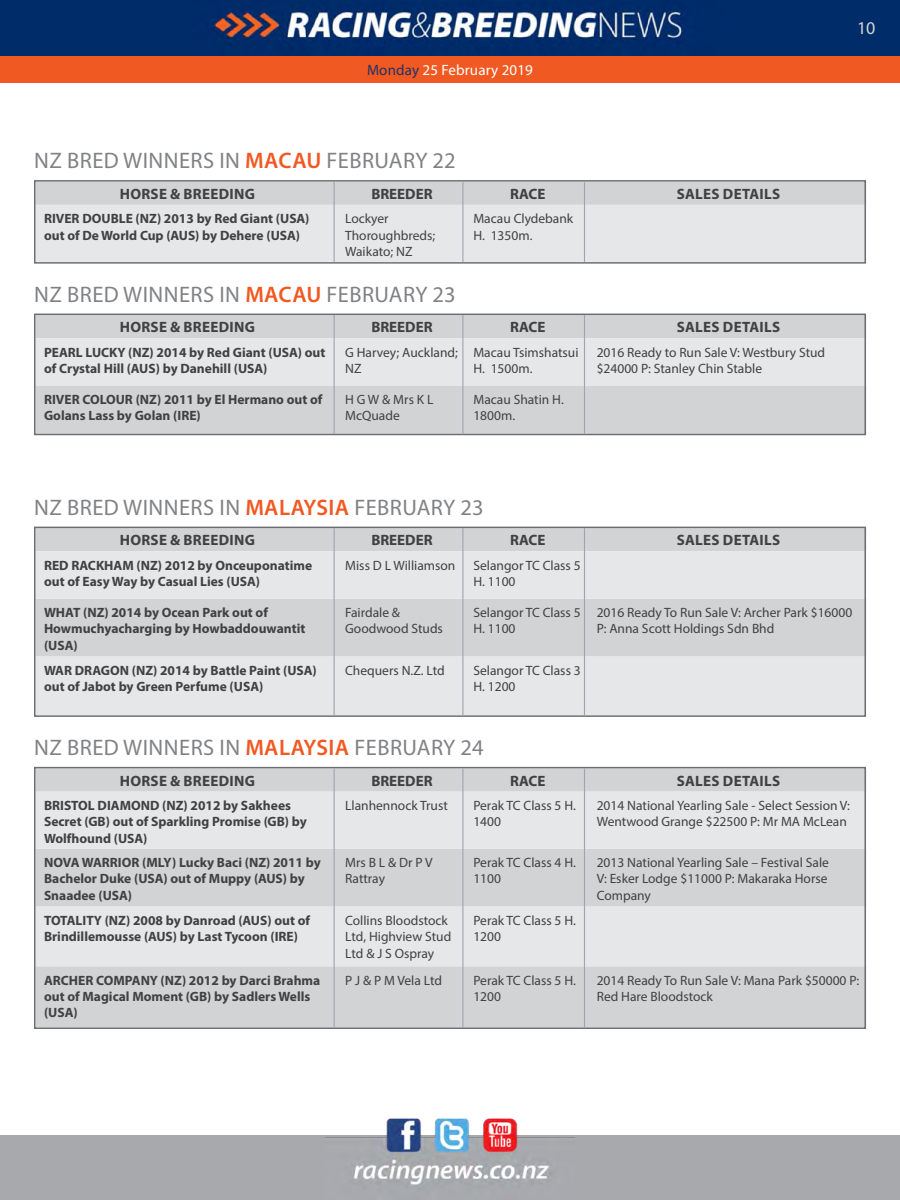
<style>
.page{position:relative;width:900px;height:1200px;background:#fff}
.page>*{position:absolute;margin:0;border:0;box-sizing:border-box;transform-origin:0 0}
.t1{font:22.5px "Myriad Pro";letter-spacing:.02em;color:#808285}
.t2{font:18px "Myriad Pro";color:#d1d4d4}
.t3{font:700 15px "Myriad Pro";color:#414042}
.t4{font:15px "Myriad Pro";letter-spacing:.01em;color:#fff}
.t5{font:13.5px/16.2px "Myriad Pro";color:#414042}
.t6{font:700 13.5px/16.2px "Myriad Pro";color:#414042}
.s1{color:#203267}
.s2{font-weight:600;color:#f15922}
</style>
<div class="page">
<div style="left:0;top:1136px;width:900px;height:64px;background:#a7a9ac"></div>
<img style="left:325px;top:1118px;width:250px;height:67px">
<div style="left:0;top:56px;width:900px;height:27px;background:#f15922"></div>
<img style="left:0;top:0;width:900px;height:56px">
<div style="left:37px;top:183px;width:826px;height:22px;background:#d1d3d4"></div>
<div style="left:37px;top:205px;width:826px;height:56px;background:#e6e7e8"></div>
<div style="left:34px;top:180px;width:832px;height:84px;border:2px solid #6d6e71"></div>
<div style="left:37px;top:317px;width:826px;height:115px;background:#d1d3d4"></div>
<div style="left:37px;top:338px;width:826px;height:48px;background:#e6e7e8"></div>
<div style="left:34px;top:314px;width:832px;height:121px;border:2px solid #6d6e71"></div>
<div style="left:37px;top:530px;width:826px;height:21px;background:#d1d3d4"></div>
<svg style="left:37px;top:551px;width:826px;height:163px;background:#dedfe0"></svg>
<div style="left:34px;top:527px;width:832px;height:190px;border:2px solid #6d6e71"></div>
<div style="left:37px;top:770px;width:826px;height:256px;background:#d1d3d4"></div>
<svg style="left:37px;top:792px;width:826px;height:174px;background:#dfe0e1"></svg>
<div style="left:34px;top:767px;width:832px;height:262px;border:2px solid #6d6e71"></div>
<hr style="left:334px;top:182px;width:1px;height:80px;background:#a3a1b2">
<hr style="left:462px;top:182px;width:1px;height:80px;background:#a3a1b2">
<hr style="left:584px;top:182px;width:1px;height:80px;background:#a3a1b2">
<hr style="left:334px;top:315px;width:1px;height:119px;background:#a3a1b2">
<hr style="left:462px;top:315px;width:1px;height:119px;background:#a3a1b2">
<hr style="left:584px;top:315px;width:1px;height:119px;background:#a3a1b2">
<hr style="left:334px;top:528px;width:1px;height:187px;background:#a3a1b2">
<hr style="left:462px;top:528px;width:1px;height:187px;background:#a3a1b2">
<hr style="left:584px;top:528px;width:1px;height:187px;background:#a3a1b2">
<hr style="left:334px;top:768px;width:1px;height:259px;background:#a3a1b2">
<hr style="left:462px;top:768px;width:1px;height:259px;background:#a3a1b2">
<hr style="left:584px;top:768px;width:1px;height:259px;background:#a3a1b2">
<p class="t4" style="left:367px;top:61px;width:167px"><span class="s1">Monday</span> 25 February 2019</p>
<h1 class="t1" style="left:34px;top:147px;width:423px">NZ Bred Winn ers IN <span class="s2">mACAU</span> february 22</h1>
<p class="t3" style="left:120px;top:184px;width:21px">Horse</p>
<p class="t3" style="left:170px;top:184px;width:33px">&amp; Breeding</p>
<p class="t3" style="left:371px;top:184px;width:63px">BREEDER</p>
<p class="t3" style="left:510px;top:184px;width:37px">RACE</p>
<p class="t3" style="left:677px;top:184px;width:18px">Sales</p>
<p class="t3" style="left:723px;top:184px;width:20px">Details</p>
<p class="t6" style="left:44px;top:210px;width:267px">RIVER DOUBLE (NZ) 2013 by Red Giant (USA) out of De World Cup (AUS) by Dehere (USA)</p>
<p class="t5" style="left:345px;top:211px;width:92px">Lockyer<br>Thoroughbreds;<br>Waikato; NZ</p>
<p class="t5" style="left:473px;top:211px;width:101px">Macau Clydebank<br>H. 1350m.</p>
<h1 class="t1" style="left:34px;top:280px;width:423px">NZ Bred Winn ers IN <span class="s2">mACAU</span> february 23</h1>
<p class="t3" style="left:120px;top:317px;width:21px">Horse</p>
<p class="t3" style="left:170px;top:317px;width:33px">&amp; Breeding</p>
<p class="t3" style="left:371px;top:317px;width:63px">BREEDER</p>
<p class="t3" style="left:510px;top:317px;width:37px">RACE</p>
<p class="t3" style="left:677px;top:317px;width:18px">Sales</p>
<p class="t3" style="left:723px;top:317px;width:20px">Details</p>
<p class="t6" style="left:44px;top:344px;width:283px">PEARL LUCKY (NZ) 2014 by Red Giant (USA) out of Crystal Hill (AUS) by Danehill (USA)</p>
<p class="t5" style="left:345px;top:344px;width:114px">G Harvey; Auckland;<br>NZ</p>
<p class="t5" style="left:473px;top:344px;width:107px">Macau Tsimshatsui<br>H. 1500m.</p>
<p class="t5" style="left:597px;top:344px;width:230px">2016 Ready to Run Sale V: Westbury Stud $24000 P: Stanley Chin Stable</p>
<p class="t6" style="left:44px;top:391px;width:280px">RIVER COLOUR (NZ) 2011 by El Hermano out of<br>Golans Lass by Golan (IRE)</p>
<p class="t5" style="left:345px;top:391px;width:88px">H G W &amp; Mrs K L<br>McQuade</p>
<p class="t5" style="left:473px;top:391px;width:92px">Macau Shatin H.<br>1800m.</p>
<h1 class="t1" style="left:34px;top:493px;width:269px">NZ Bred Winn ers IN <span class="s2">MALAYSIA</span></h1>
<h1 class="t1" style="left:354px;top:493px;width:131px">february 23</h1>
<h2 class="t2" style="left:857px;top:17px;width:20px">10</h2>
<p class="t3" style="left:120px;top:531px;width:21px">Horse</p>
<p class="t3" style="left:170px;top:531px;width:33px">&amp; Breeding</p>
<p class="t3" style="left:371px;top:531px;width:63px">BREEDER</p>
<p class="t3" style="left:510px;top:531px;width:37px">RACE</p>
<p class="t3" style="left:677px;top:531px;width:18px">Sales</p>
<p class="t3" style="left:723px;top:531px;width:20px">Details</p>
<p class="t6" style="left:44px;top:557px;width:270px">RED RACKHAM (NZ) 2012 by Onceuponatime out of Easy Way by Casual Lies (USA)</p>
<p class="t5" style="left:345px;top:557px;width:112px">Miss D L Williamson</p>
<p class="t5" style="left:473px;top:557px;width:109px">Selangor TC Class 5<br>H. 1100</p>
<p class="t6" style="left:44px;top:604px;width:263px">WHAT (NZ) 2014 by Ocean Park out of<br>Howmuchyacharging by Howbaddouwantit (USA)</p>
<p class="t5" style="left:345px;top:604px;width:99px">Fairdale &amp;<br>Goodwood Studs</p>
<p class="t5" style="left:473px;top:604px;width:109px">Selangor TC Class 5<br>H. 1100</p>
<p class="t5" style="left:597px;top:604px;width:257px">2016 Ready To Run Sale V: Archer Park $16000<br>P: Anna Scott Holdings Sdn Bhd</p>
<p class="t6" style="left:44px;top:662px;width:274px">WAR DRAGON (NZ) 2014 by Battle Paint (USA) out of Jabot by Green Perfume (USA)</p>
<p class="t5" style="left:345px;top:662px;width:101px">Chequers N.Z. Ltd</p>
<p class="t5" style="left:473px;top:662px;width:109px">Selangor TC Class 3<br>H. 1200</p>
<h1 class="t1" style="left:34px;top:734px;width:269px">NZ Bred Winn ers IN <span class="s2">MALAYSIA</span></h1>
<h1 class="t1" style="left:354px;top:734px;width:131px">february 24</h1>
<p class="t3" style="left:120px;top:771px;width:21px">Horse</p>
<p class="t3" style="left:170px;top:771px;width:33px">&amp; Breeding</p>
<p class="t3" style="left:371px;top:771px;width:63px">BREEDER</p>
<p class="t3" style="left:510px;top:771px;width:37px">RACE</p>
<p class="t3" style="left:677px;top:771px;width:18px">Sales</p>
<p class="t3" style="left:723px;top:771px;width:20px">Details</p>
<p class="t6" style="left:44px;top:797px;width:264px">BRISTOL DIAMOND (NZ) 2012 by Sakhees<br>Secret (GB) out of Sparkling Promise (GB) by<br>Wolfhound (USA)</p>
<p class="t5" style="left:345px;top:797px;width:104px">Llanhennock Trust</p>
<p class="t5" style="left:473px;top:797px;width:104px">Perak TC Class 5 H.<br>1400</p>
<p class="t5" style="left:597px;top:797px;width:255px">2014 National Yearling Sale - Select Session V:<br>Wentwood Grange $22500 P: Mr MA McLean</p>
<p class="t6" style="left:44px;top:854px;width:278px">NOVA WARRIOR (MLY) Lucky Baci (NZ) 2011 by<br>Bachelor Duke (USA) out of Muppy (AUS) by<br>Snaadee (USA)</p>
<p class="t5" style="left:345px;top:854px;width:89px">Mrs B L &amp; Dr P V<br>Rattray</p>
<p class="t5" style="left:473px;top:854px;width:104px">Perak TC Class 4 H.<br>1100</p>
<p class="t5" style="left:597px;top:854px;width:234px;text-align:justify">2013 National Yearling Sale – Festival Sale V: Esker Lodge $11000 P: Makaraka Horse Company</p>
<p class="t6" style="left:44px;top:912px;width:268px">TOTALITY (NZ) 2008 by Danroad (AUS) out of<br>Brindillemousse (AUS) by Last Tycoon (IRE)</p>
<p class="t5" style="left:345px;top:912px;width:108px">Collins Bloodstock<br>Ltd, H ighview Stud<br>Ltd &amp; J S Ospray</p>
<p class="t5" style="left:473px;top:912px;width:104px">Perak TC Class 5 H.<br>1200</p>
<p class="t6" style="left:44px;top:972px;width:278px">ARCHER COMPANY (NZ) 2012 by Darci Brahma out of Magical Moment (GB) by Sadlers Wells (USA)</p>
<p class="t5" style="left:345px;top:972px;width:98px">P J &amp; P M Vela Ltd</p>
<p class="t5" style="left:473px;top:972px;width:104px">Perak TC Class 5 H.<br>1200</p>
<p class="t5" style="left:597px;top:972px;width:264px">2014 Ready To Run Sale V: Mana Park $50000 P:<br>Red Hare Bloodstock</p>
</div>
